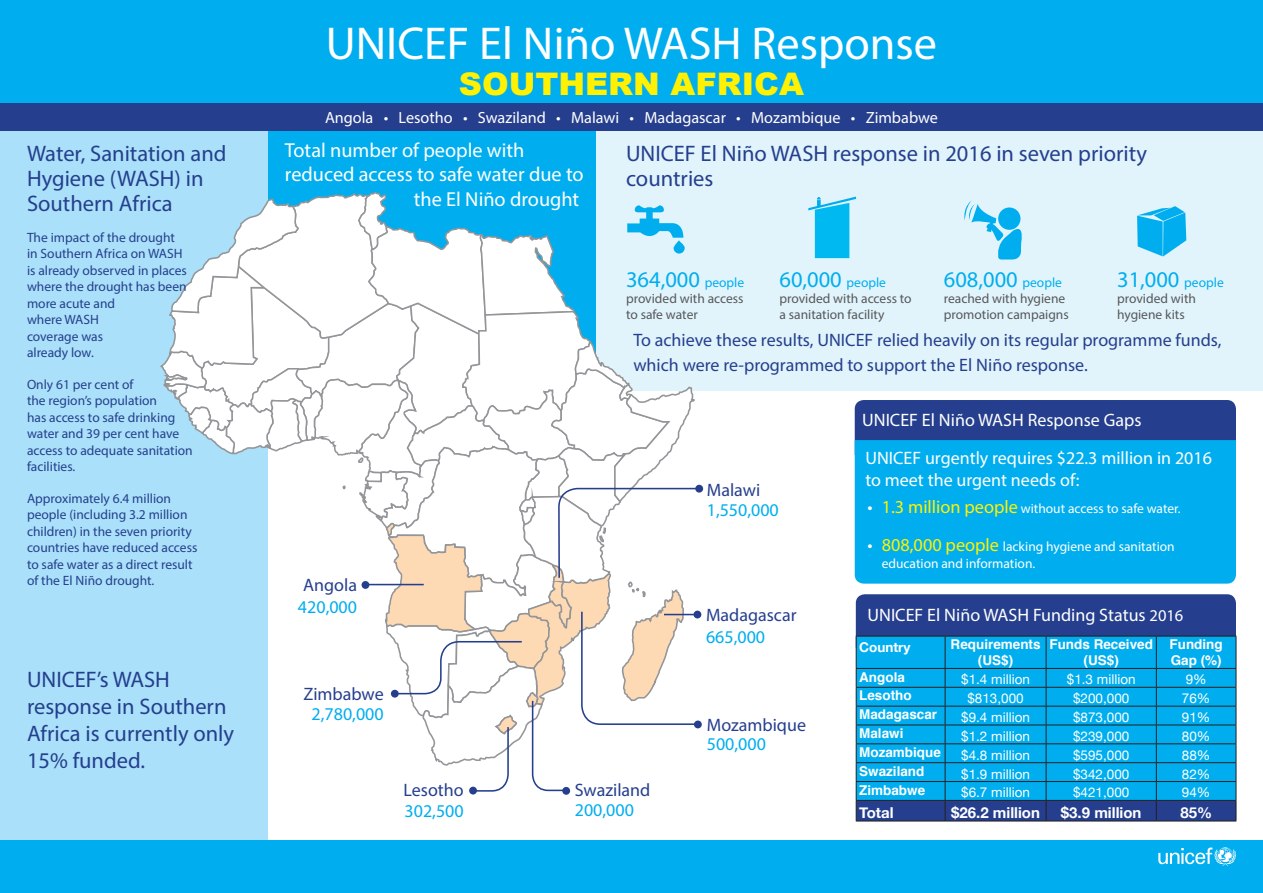
<style>
.page{position:relative;width:1263px;height:893px;background:#fff}
.page>*{position:absolute;margin:0;border:0;box-sizing:border-box;transform-origin:0 0}
.t1{font:46.28px "Myriad Pro";color:#fff}
.t2{font:900 31.05px "Arial";color:#fff101}
.t3{font:22.5px/24.8px "Myriad Pro";color:#253f8e}
.t4{font:22.5px "Myriad Pro";color:#00aeef}
.t5{font:20.25px/24.3px "Myriad Pro";color:#fff}
.t6{font:18px/24.8px "Myriad Pro";color:#253f8e}
.t7{font:18px/21.6px "Myriad Pro";color:#fff}
.t8{font:18px "Myriad Pro";color:#00aeef}
.t9{font:16.2px "Myriad Pro";color:#fff}
.t10{font:700 15px "Helvetica Neue";color:#fff}
.t11{font:13.5px/16.5px "Myriad Pro";color:#253f8e}
.t12{font:13.5px "Helvetica Neue";color:#fff}
.t13{font:13.5px/16.2px "Myriad Pro";color:#57585a}
.t14{font:13.5px/16.2px "Myriad Pro";color:#fff}
.t15{font:700 13.5px/16.2px "Helvetica";color:#fff;text-align:center}
.t16{font:700 13.5px "Helvetica Neue";color:#fff}
.s1{font-size:13.5px}
.s2{font-size:18.23px}
.s3{font-size:18.23px;color:#fff101}
.s4{font-size:16.5px}
</style>
<div class="page">
<div style="left:268px;top:128px;width:995px;height:263px;background:#e1f4fc"></div>
<div style="left:251px;top:125px;width:344px;height:263px;background:#00aeef"></div>
<div style="left:0;top:129px;width:268px;height:715px;background:#aae0f9"></div>
<svg style="left:562px;top:787px;width:8px;height:8px"></svg>
<div style="left:469px;top:787px;width:8px;height:7px;background:#253f8e;border-radius:50%"></div>
<div style="left:695px;top:485px;width:8px;height:8px;background:#253f8e;border-radius:50%"></div>
<div style="left:693px;top:611px;width:8px;height:7px;background:#253f8e;border-radius:50%"></div>
<div style="left:0;top:101px;width:1263px;height:30px;background:#253f8e"></div>
<div style="left:0;top:840px;width:1263px;height:53px;background:#00aeef"></div>
<div style="left:0;top:0;width:1263px;height:102px;background:#00aeef"></div>
<svg style="left:1158px;top:847px;width:78px;height:19px"></svg>
<svg style="left:964px;top:200px;width:58px;height:60px"></svg>
<svg style="left:808px;top:197px;width:48px;height:61px"></svg>
<svg style="left:160px;top:191px;width:540px;height:601px"></svg>
<div style="left:855px;top:400px;width:381px;height:40px;background:#253f8e"></div>
<div style="left:856px;top:594px;width:380px;height:42px;background:#253f8e"></div>
<svg style="left:1137px;top:206px;width:49px;height:51px"></svg>
<div style="left:855px;top:440px;width:381px;height:144px;background:#00aeef"></div>
<div style="left:857px;top:637px;width:379px;height:31px;background:#00aeef"></div>
<hr style="left:856px;top:636px;width:89px;height:1px;background:#231f20">
<hr style="left:856px;top:636px;width:1px;height:32px;background:#231f20">
<hr style="left:945px;top:636px;width:101px;height:1px;background:#231f20">
<hr style="left:945px;top:636px;width:1px;height:32px;background:#231f20">
<hr style="left:1046px;top:636px;width:110px;height:1px;background:#231f20">
<hr style="left:1046px;top:636px;width:1px;height:32px;background:#231f20">
<hr style="left:1156px;top:636px;width:80px;height:1px;background:#231f20">
<hr style="left:1156px;top:636px;width:1px;height:32px;background:#231f20">
<hr style="left:1236px;top:636px;width:1px;height:32px;background:#231f20">
<hr style="left:856px;top:668px;width:89px;height:1px;background:#231f20">
<hr style="left:945px;top:668px;width:101px;height:1px;background:#231f20">
<hr style="left:1046px;top:668px;width:110px;height:1px;background:#231f20">
<hr style="left:1156px;top:668px;width:80px;height:1px;background:#231f20">
<svg style="left:856px;top:669px;width:381px;height:152px;background:#0797d5"></svg>
<hr style="left:856px;top:821px;width:89px;height:1px;background:#231f20">
<hr style="left:945px;top:821px;width:101px;height:1px;background:#231f20">
<hr style="left:1046px;top:821px;width:110px;height:1px;background:#231f20">
<hr style="left:1156px;top:821px;width:80px;height:1px;background:#231f20">
<p class="t3" style="left:27px;top:141px;width:201px">Water, Sanitation and<br>Hygiene (WASH) in<br>Southern Africa</p>
<p class="t11" style="left:27px;top:229px;width:161px">The impact of the drought in Southern Africa on WASH is already observed in places where the drought has been more acute and<br>where WASH<br>coverage was<br>already low.</p>
<p class="t11" style="left:27px;top:376px;width:167px">Only 61 per cent of<br>the region’s population<br>has access to safe drinking water and 39 per cent have access to adequate sanitation facilities.</p>
<p class="t11" style="left:27px;top:490px;width:172px">Approximately 6.4 million people (including 3.2 million children) in the seven priority countries have reduced access to safe water as a direct result of the El Niño drought.</p>
<p class="t3" style="left:27px;top:666px;width:144px">UNICEF’s WASH</p>
<p class="t3" style="left:27px;top:692px;width:209px;line-height:27px">response in Southern<br>Africa is currently only<br>15% funded.</p>
<p class="t1" style="left:326px;top:15px;width:613px">UNICEF El Niño WASH Response</p>
<p class="t2" style="left:459px;top:62px;width:347px">SOUTHERN AFRICA</p>
<p class="t9" style="left:325px;top:108px;width:614px">Angola • Lesotho • Swaziland • Malawi • Madagascar • Mozambique • Zimbabwe</p>
<p class="t5" style="left:285px;top:138px;width:300px">Total number of people with reduced access to safe water due to</p>
<p class="t5" style="left:414px;top:186px;width:167px">the El Niño drought</p>
<p class="t6" style="left:303px;top:572px;width:55px">Angola</p>
<p class="t8" style="left:298px;top:596px;width:61px">420,000</p>
<p class="t3" style="left:626px;top:141px;width:522px">UNICEF El Niño WASH response in 2016 in seven priority countries</p>
<p class="t4" style="left:626px;top:265px;width:120px">364,000 <span class="s1">people</span></p>
<p class="t13" style="left:626px;top:290px;width:119px">provided with access to safe water</p>
<p class="t4" style="left:779px;top:265px;width:108px">60,000 <span class="s1">people</span></p>
<p class="t13" style="left:779px;top:290px;width:134px">provided with access to a sanitation facility</p>
<p class="t4" style="left:944px;top:265px;width:120px">608,000 <span class="s1">people</span></p>
<p class="t13" style="left:944px;top:290px;width:126px">reached with hygiene promotion campaigns</p>
<p class="t4" style="left:1117px;top:265px;width:108px">31,000 <span class="s1">people</span></p>
<p class="t13" style="left:1117px;top:290px;width:80px">provided with hygiene kits</p>
<p class="t6" style="left:633px;top:328px;width:590px">To achieve these results, UNICEF relied heavily on its regular programme funds, which were re-programmed to support the El Niño response.</p>
<p class="t6" style="left:707px;top:477px;width:55px">Malawi</p>
<p class="t8" style="left:707px;top:499px;width:74px">1,550,000</p>
<p class="t6" style="left:706px;top:603px;width:92px">Madagascar</p>
<p class="t7" style="left:862px;top:409px;width:281px">UNICEF El Niño WASH Response Gaps</p>
<p class="t7" style="left:865px;top:447px;width:348px">UNICEF urgently requires $22.3 million in 2016 to meet the urgent needs of:</p>
<p class="t14" style="left:867px;top:500px;width:315px"><span class="s2">•</span> <span class="s3">1.3 million people</span> without access to safe water.</p>
<p class="t14" style="left:882px;top:539px;width:294px;text-indent:-14px"><span class="s2">•</span> <span class="s3">808,000 people</span> lacking hygiene and sanitation education and information.</p>
<p class="t7" style="left:867px;top:603px;width:317px">UNICEF El Niño WASH Funding Status <span class="s4">2016</span></p>
<p class="t6" style="left:303px;top:681px;width:82px">Zimbabwe</p>
<p class="t8" style="left:312px;top:702px;width:74px">2,780,000</p>
<p class="t6" style="left:404px;top:777px;width:62px">Lesotho</p>
<p class="t8" style="left:405px;top:800px;width:61px">302,500</p>
<p class="t6" style="left:575px;top:777px;width:77px">Swaziland</p>
<p class="t8" style="left:575px;top:799px;width:61px">200,000</p>
<p class="t8" style="left:706px;top:626px;width:61px">665,000</p>
<p class="t6" style="left:707px;top:712px;width:101px">Mozambique</p>
<p class="t8" style="left:707px;top:733px;width:61px">500,000</p>
<p class="t16" style="left:859px;top:637px;width:53px">Country</p>
<p class="t15" style="left:950px;top:636px;width:92px">Requirements (US$)</p>
<p class="t15" style="left:1049px;top:636px;width:105px">Funds Received (US$)</p>
<p class="t15" style="left:1169px;top:636px;width:55px;text-align:left">Funding<br>Gap (%)</p>
<p class="t15" style="left:859px;top:669px;width:47px">Angola</p>
<p class="t12" style="left:961px;top:670px;width:70px">$1.4 million</p>
<p class="t12" style="left:1067px;top:670px;width:70px">$1.3 million</p>
<p class="t12" style="left:1186px;top:670px;width:23px">9%</p>
<p class="t15" style="left:859px;top:688px;width:54px">Lesotho</p>
<p class="t12" style="left:967px;top:689px;width:58px">$813,000</p>
<p class="t12" style="left:1073px;top:689px;width:58px">$200,000</p>
<p class="t12" style="left:1182px;top:689px;width:30px">76%</p>
<p class="t15" style="left:859px;top:707px;width:80px">Madagascar</p>
<p class="t12" style="left:961px;top:707px;width:70px">$9.4 million</p>
<p class="t12" style="left:1073px;top:707px;width:58px">$873,000</p>
<p class="t12" style="left:1182px;top:707px;width:30px">91%</p>
<p class="t15" style="left:859px;top:725px;width:46px">Malawi</p>
<p class="t12" style="left:961px;top:726px;width:70px">$1.2 million</p>
<p class="t12" style="left:1073px;top:726px;width:58px">$239,000</p>
<p class="t12" style="left:1182px;top:726px;width:30px">80%</p>
<p class="t15" style="left:859px;top:744px;width:83px">Mozambique</p>
<p class="t12" style="left:961px;top:745px;width:70px">$4.8 million</p>
<p class="t12" style="left:1073px;top:745px;width:58px">$595,000</p>
<p class="t12" style="left:1182px;top:745px;width:30px">88%</p>
<p class="t15" style="left:859px;top:763px;width:67px">Swaziland</p>
<p class="t12" style="left:961px;top:764px;width:70px">$1.9 million</p>
<p class="t12" style="left:1073px;top:764px;width:58px">$342,000</p>
<p class="t12" style="left:1182px;top:764px;width:30px">82%</p>
<p class="t15" style="left:859px;top:782px;width:68px">Zimbabwe</p>
<p class="t12" style="left:961px;top:783px;width:70px">$6.7 million</p>
<p class="t12" style="left:1073px;top:783px;width:58px">$421,000</p>
<p class="t12" style="left:1182px;top:783px;width:30px">94%</p>
<p class="t10" style="left:859px;top:801px;width:36px">Total</p>
<p class="t10" style="left:951px;top:801px;width:90px">$26.2 million</p>
<p class="t10" style="left:1061px;top:801px;width:82px">$3.9 million</p>
<p class="t10" style="left:1180px;top:801px;width:33px">85%</p>
</div>
